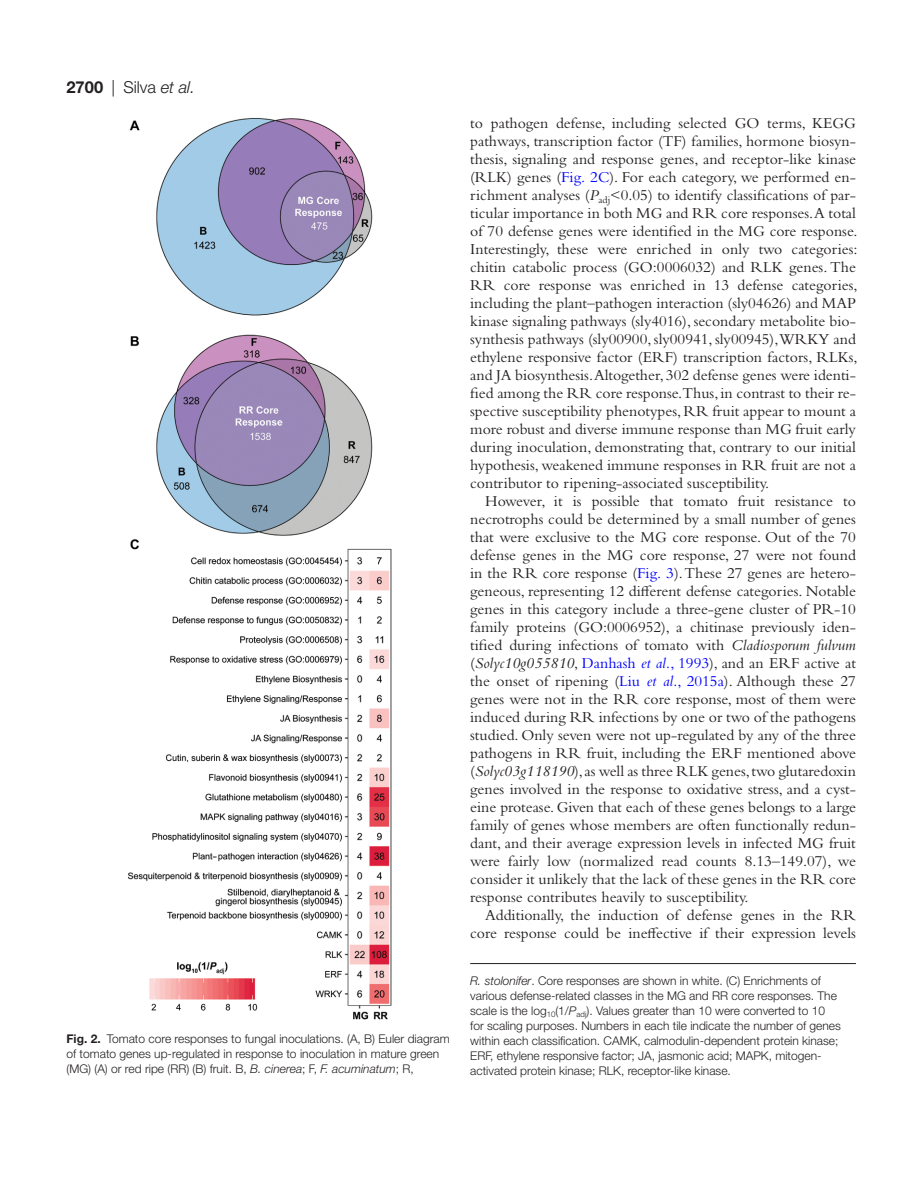
<style>
.page{position:relative;width:919px;height:1187px;background:#fff}
.page>*{position:absolute;margin:0;border:0;box-sizing:border-box;transform-origin:0 0}
.t1{font:300 16.5px "Helvetica Neue LT Std";color:#231f20}
.t2{font:15.75px/18px "Bembo Std";color:#231f20;text-align:justify}
.t3{font:300 12px/15px "Helvetica Neue LT Std";color:#231f20}
.s1{font-weight:700}
.s2{font-style:italic}
.s3{color:#00f}
.s4{font-style:italic;color:#00f}
</style>
<div class="page">
<img style="left:128px;top:118px;width:263px;height:901px">
<hr style="left:470px;top:963px;width:385px;height:1px;background:#231f20">
<p class="t1" style="left:66px;top:77px;width:130px"><span class="s1">2700</span> | Silva <span class="s2">et al.</span></p>
<p class="t3" style="left:66px;top:1031px;width:385px"><span class="s1">Fig. 2.</span> Tomato core responses to fungal inoculations. (A, B) Euler diagram of tomato genes up-regulated in response to inoculation in mature green (MG) (A) or red ripe (RR) (B) fruit. B, <span class="s2">B. cinerea</span>; F, <span class="s2">F. acuminatum</span>; R,</p>
<p class="t2" style="left:470px;top:113px;width:389px">to pathogen defense, including selected GO terms, KEGG pathways, transcription factor (TF) families, hormone biosyn&shy;thesis, signaling and response genes, and receptor-like kinase (RLK) genes (<span class="s3">Fig. 2C</span>). For each category, we performed en&shy;richment analyses (<span class="s2">P</span><sub>adj</sub>&lt;0.05) to identify classifications of par&shy;ticular importance in both MG and RR core responses.A total of 70 defense genes were identified in the MG core response.<br>Interestingly, these were enriched in only two categories: chitin catabolic process (GO:0006032) and RLK genes. The RR core response was enriched in 13 defense categories, including the plant–pathogen interaction (sly04626) and MAP kinase signaling pathways (sly4016), secondary metabolite bio&shy;synthesis pathways (sly00900, sly00941, sly00945),WRKY and ethylene responsive factor (ERF) transcription factors, RLKs, and JA biosynthesis.Altogether, 302 defense genes were identi&shy;fied among the RR core response.Thus, in contrast to their re&shy;spective susceptibility phenotypes, RR fruit appear to mount a more robust and diverse immune response than MG fruit early during inoculation, demonstrating that, contrary to our initial hypothesis, weakened immune responses in RR fruit are not a contributor to ripening-associated susceptibility.</p>
<p class="t2" style="left:470px;top:491px;width:387px;text-indent:15px">However, it is possible that tomato fruit resistance to necrotrophs could be determined by a small number of genes that were exclusive to the MG core response. Out of the 70 defense genes in the MG core response, 27 were not found in the RR core response (<span class="s3">Fig. 3</span>). These 27 genes are hetero&shy;geneous, representing 12 different defense categories. Notable genes in this category include a three-gene cluster of PR-10 family proteins (GO:0006952), a chitinase previously iden&shy;tified during infections of tomato with <span class="s2">Cladiosporum fulvum </span>(<span class="s2">Solyc10g055810</span>, <span class="s3">Danhash</span> <span class="s4">et al.</span><span class="s3">, 1993</span>), and an ERF active at the onset of ripening (<span class="s3">Liu</span> <span class="s4">et al.</span><span class="s3">, 2015a</span>). Although these 27 genes were not in the RR core response, most of them were induced during RR infections by one or two of the pathogens studied. Only seven were not up-regulated by any of the three pathogens in RR fruit, including the ERF mentioned above (<span class="s2">Solyc03g118190</span>), as well as three RLK genes, two glutaredoxin genes involved in the response to oxidative stress, and a cyst&shy;eine protease. Given that each of these genes belongs to a large family of genes whose members are often functionally redun&shy;dant, and their average expression levels in infected MG fruit were fairly low (normalized read counts 8.13–149.07), we consider it unlikely that the lack of these genes in the RR core response contributes heavily to susceptibility.</p>
<p class="t2" style="left:470px;top:905px;width:387px;text-align:right">Additionally, the induction of defense genes in the RR core response could be ineffective if their expression levels</p>
<p class="t3" style="left:470px;top:973px;width:372px"><span class="s2">R. stolonifer</span>. Core responses are shown in white. (C) Enrichments of various defense-related classes in the MG and RR core responses. The scale is the log<sub>10</sub>(1/<span class="s2">P</span><sub>adj</sub>). Values greater than 10 were converted to 10 for scaling purposes. Numbers in each tile indicate the number of genes within each classification. CAMK, calmodulin-dependent protein kinase; ERF, ethylene responsive factor; JA, jasmonic acid; MAPK, mitogen&shy;activated protein kinase; RLK, receptor-like kinase.</p>
</div>
